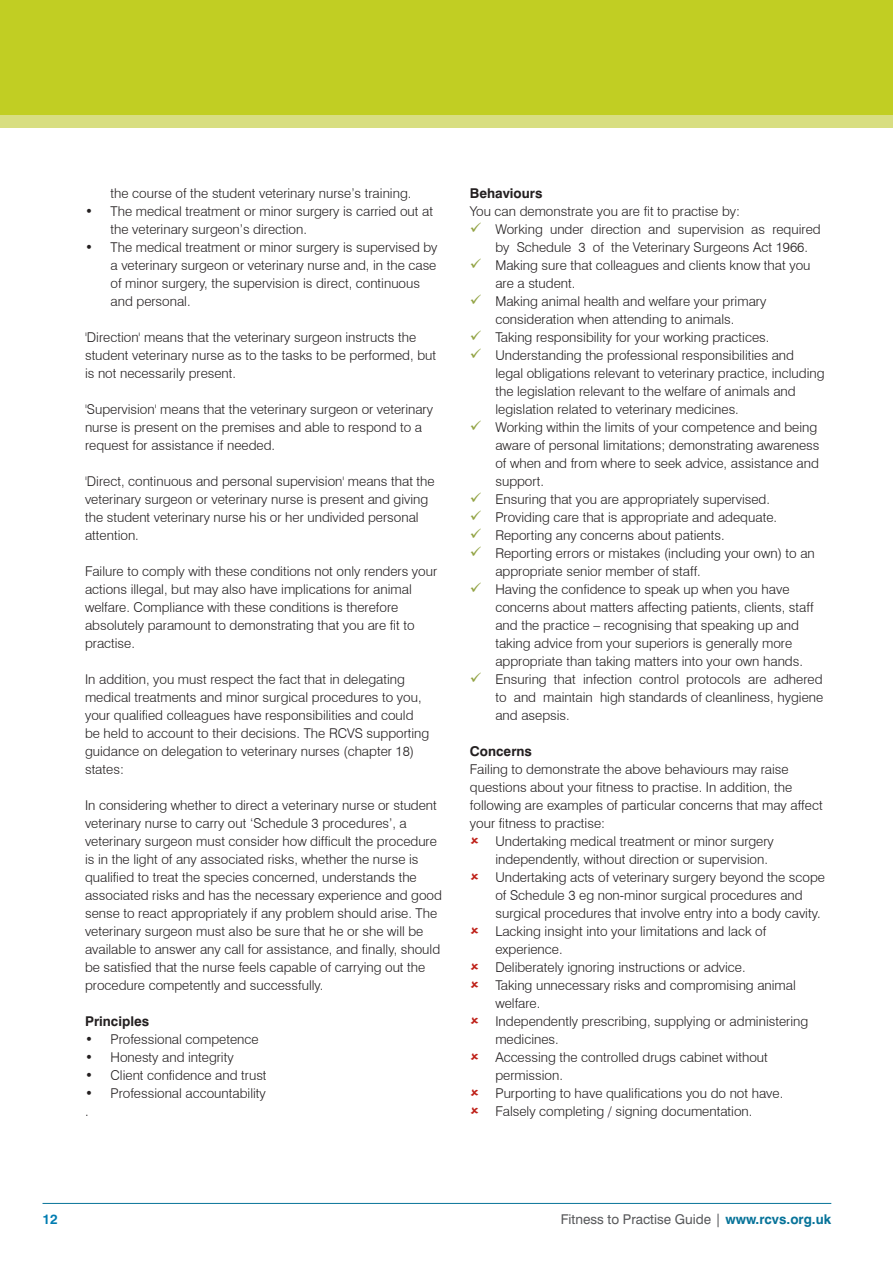
<style>
.page{position:relative;width:893px;height:1263px;background:#fff}
.page>*{position:absolute;margin:0;border:0;box-sizing:border-box;transform-origin:0 0}
.t1{font:300 13.5px/18px "Swiss 721 BT";color:#231f20}
.t2{font:13.5px "Swiss 721 BT";color:#57585a}
.t3{font:700 13.5px "Swiss 721 BT";color:#231f20}
.t4{font:700 13.5px "Swiss 721 BT";color:#007cb1}
.s1{color:#93a445}
.s2{font-weight:700;color:#077399}
</style>
<div class="page">
<div style="left:0;top:0;width:893px;height:128px;background:#c1ce23"></div>
<div style="left:0;top:115px;width:893px;height:13px;background:#d8de81"></div>
<hr style="left:43px;top:1203px;width:788px;height:1px;background:#077399">
<p class="t1" style="left:111px;top:184px;width:302px">the course of the student veterinary nurse’s training.</p>
<p class="t1" style="left:111px;top:202px;width:324px;text-indent:-26px">• The medical treatment or minor surgery is carried out at the veterinary surgeon’s direction.</p>
<p class="t1" style="left:111px;top:238px;width:328px;text-indent:-26px">• The medical treatment or minor surgery is supervised by a veterinary surgeon or veterinary nurse and, in the case of minor surgery, the supervision is direct, continuous and personal.</p>
<p class="t1" style="left:85px;top:328px;width:353px">'Direction' means that the veterinary surgeon instructs the student veterinary nurse as to the tasks to be performed, but is not necessarily present.</p>
<p class="t1" style="left:85px;top:400px;width:350px">'Supervision' means that the veterinary surgeon or veterinary nurse is present on the premises and able to respond to a request for assistance if needed.</p>
<p class="t1" style="left:85px;top:472px;width:351px">'Direct, continuous and personal supervision' means that the veterinary surgeon or veterinary nurse is present and giving the student veterinary nurse his or her undivided personal attention.</p>
<p class="t1" style="left:85px;top:562px;width:354px">Failure to comply with these conditions not only renders your actions illegal, but may also have implications for animal welfare. Compliance with these conditions is therefore absolutely paramount to demonstrating that you are fit to practise.</p>
<p class="t1" style="left:85px;top:670px;width:346px">In addition, you must respect the fact that in delegating medical treatments and minor surgical procedures to you, your qualified colleagues have responsibilities and could be held to account to their decisions. The RCVS supporting guidance on delegation to veterinary nurses (chapter 18) states:</p>
<p class="t1" style="left:85px;top:796px;width:358px">In considering whether to direct a veterinary nurse or student veterinary nurse to carry out ‘Schedule 3 procedures’, a veterinary surgeon must consider how difficult the procedure is in the light of any associated risks, whether the nurse is qualified to treat the species concerned, understands the associated risks and has the necessary experience and good sense to react appropriately if any problem should arise. The veterinary surgeon must also be sure that he or she will be available to answer any call for assistance, and finally, should be satisfied that the nurse feels capable of carrying out the procedure competently and successfully.</p>
<p class="t3" style="left:85px;top:1013px;width:66px">Principles</p>
<p class="t1" style="left:85px;top:1030px;width:175px">• Professional competence</p>
<p class="t1" style="left:85px;top:1048px;width:150px">• Honesty and integrity</p>
<p class="t1" style="left:85px;top:1066px;width:183px">• Client confidence and trust</p>
<p class="t1" style="left:85px;top:1084px;width:182px">• Professional accountability .</p>
<p class="t3" style="left:470px;top:185px;width:74px">Behaviours</p>
<p class="t1" style="left:470px;top:202px;width:272px">You can demonstrate you are fit to practise by:</p>
<p class="t1" style="left:495px;top:220px;width:327px;text-indent:-26px"><span class="s1">✓</span> Working under direction and supervision as required by Schedule 3 of the Veterinary Surgeons Act 1966.</p>
<p class="t1" style="left:495px;top:256px;width:317px;text-indent:-26px"><span class="s1">✓</span> Making sure that colleagues and clients know that you are a student.</p>
<p class="t1" style="left:470px;top:292px;width:298px;text-align:center"><span class="s1">✓</span> Making animal health and welfare your primary consideration when attending to animals.</p>
<p class="t1" style="left:470px;top:328px;width:301px"><span class="s1">✓</span> Taking responsibility for your working practices.</p>
<p class="t1" style="left:495px;top:346px;width:331px;text-indent:-26px"><span class="s1">✓</span> Understanding the professional responsibilities and legal obligations relevant to veterinary practice, including the legislation relevant to the welfare of animals and legislation related to veterinary medicines.</p>
<p class="t1" style="left:495px;top:418px;width:326px;text-indent:-26px"><span class="s1">✓</span> Working within the limits of your competence and being aware of personal limitations; demonstrating awareness of when and from where to seek advice, assistance and support.</p>
<p class="t1" style="left:470px;top:490px;width:302px"><span class="s1">✓</span> Ensuring that you are appropriately supervised.</p>
<p class="t1" style="left:470px;top:508px;width:309px"><span class="s1">✓</span> Providing care that is appropriate and adequate.</p>
<p class="t1" style="left:470px;top:526px;width:256px"><span class="s1">✓</span> Reporting any concerns about patients.</p>
<p class="t1" style="left:495px;top:544px;width:321px;text-indent:-26px"><span class="s1">✓</span> Reporting errors or mistakes (including your own) to an appropriate senior member of staff.</p>
<p class="t1" style="left:495px;top:580px;width:320px;text-indent:-26px"><span class="s1">✓</span> Having the confidence to speak up when you have concerns about matters affecting patients, clients, staff and the practice – recognising that speaking up and taking advice from your superiors is generally more appropriate than taking matters into your own hands.</p>
<p class="t1" style="left:495px;top:670px;width:329px;text-align:justify;text-indent:-26px"><span class="s1">✓</span> Ensuring that infection control protocols are adhered to and maintain high standards of cleanliness, hygiene and asepsis.</p>
<p class="t3" style="left:470px;top:743px;width:64px">Concerns</p>
<p class="t1" style="left:470px;top:760px;width:320px">Failing to demonstrate the above behaviours may raise</p>
<p class="t1" style="left:470px;top:778px;width:324px">questions about your fitness to practise. In addition, the</p>
<p class="t1" style="left:470px;top:796px;width:354px">following are examples of particular concerns that may affect</p>
<p class="t1" style="left:470px;top:814px;width:137px">your fitness to practise:</p>
<p class="t1" style="left:495px;top:832px;width:280px">Undertaking medical treatment or minor surgery</p>
<p class="t1" style="left:495px;top:850px;width:274px">independently, without direction or supervision.</p>
<p class="t1" style="left:495px;top:868px;width:331px">Undertaking acts of veterinary surgery beyond the scope</p>
<p class="t1" style="left:495px;top:886px;width:309px">of Schedule 3 eg non-minor surgical procedures and</p>
<p class="t1" style="left:495px;top:904px;width:327px">surgical procedures that involve entry into a body cavity.</p>
<p class="t1" style="left:495px;top:922px;width:272px">Lacking insight into your limitations and lack of</p>
<p class="t1" style="left:495px;top:940px;width:69px">experience.</p>
<p class="t1" style="left:495px;top:958px;width:252px">Deliberately ignoring instructions or advice.</p>
<p class="t1" style="left:495px;top:976px;width:302px">Taking unnecessary risks and compromising animal</p>
<p class="t1" style="left:495px;top:994px;width:46px">welfare.</p>
<p class="t1" style="left:495px;top:1012px;width:314px">Independently prescribing, supplying or administering</p>
<p class="t1" style="left:495px;top:1030px;width:65px">medicines.</p>
<p class="t1" style="left:495px;top:1048px;width:274px">Accessing the controlled drugs cabinet without</p>
<p class="t1" style="left:495px;top:1066px;width:69px">permission.</p>
<p class="t1" style="left:495px;top:1084px;width:289px">Purporting to have qualifications you do not have.</p>
<p class="t1" style="left:495px;top:1102px;width:259px">Falsely completing / signing documentation.</p>
<p class="t4" style="left:43px;top:1211px;width:17px">12</p>
<p class="t2" style="left:561px;top:1211px;width:272px">Fitness to Practise Guide | <span class="s2">www.rcvs.org.uk</span></p>
</div>
